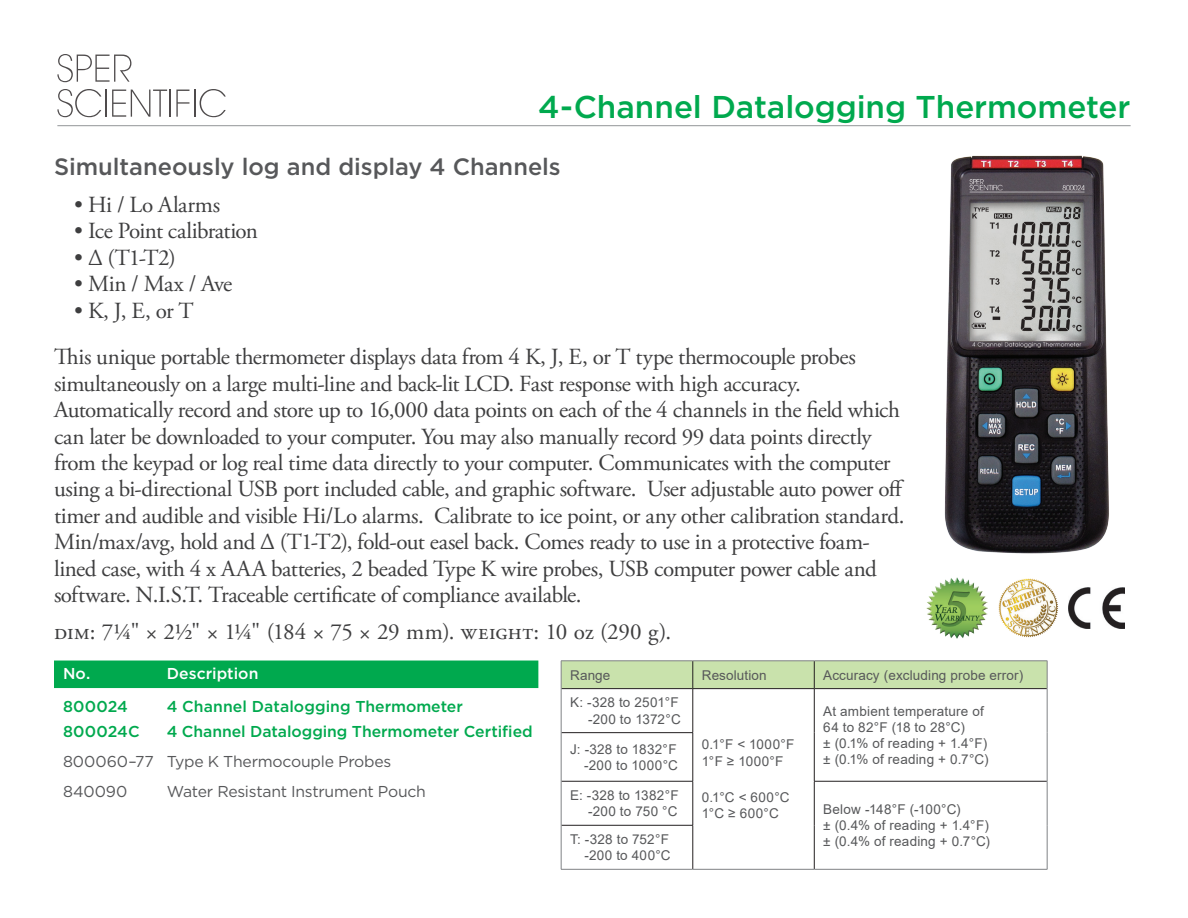
<style>
.page{position:relative;width:1188px;height:918px;background:#fff}
.page>*{position:absolute;margin:0;border:0;box-sizing:border-box;transform-origin:0 0}
.E__Item_Headline_GRE{font:500 31.5px "Gotham";letter-spacing:-.005em;color:#00a94e}
.E__Item_Subhead{font:500 23.7px "Gotham";color:#57585a}
.E__Item_Body_Text{font:23.1px/26.4px "Adobe Garamond Pro";letter-spacing:-.025em;color:#3e3e3f}
.E__Item_Body_Text-2{font:23.1px "Adobe Garamond Pro";color:#3e3e3f}
.E__SKU_List_BOLD_GRE{font:500 15.75px "Gotham";color:#00a94e}
.E__SKU_List_REGULAR{font:15.75px "Gotham";letter-spacing:-.015em;color:#57585a}
.E__SKU_List_BOLD_WHI{font:500 15.75px "Gotham";letter-spacing:.005em;color:#fff}
.Tab_Text{font:13.5px/16.2px "Arial";letter-spacing:.01em;color:#57585a}
.Tab_Text-2{font:13.5px "Arial";letter-spacing:.03em;color:#57585a}
</style>
<div class="page">
<img style="left:1068px;top:588px;width:57px;height:40px">
<img style="left:927px;top:577px;width:60px;height:61px">
<img style="left:998px;top:578px;width:60px;height:60px">
<hr style="left:693px;top:689px;width:1px;height:43px;background:#231f20">
<hr style="left:814px;top:689px;width:1px;height:44px;background:#231f20">
<hr style="left:814px;top:733px;width:1px;height:48px;background:#231f20">
<hr style="left:561px;top:732px;width:132px;height:1px;background:#231f20">
<hr style="left:693px;top:733px;width:1px;height:48px;background:#231f20">
<hr style="left:561px;top:781px;width:132px;height:1px;background:#231f20">
<hr style="left:693px;top:782px;width:1px;height:43px;background:#231f20">
<hr style="left:814px;top:781px;width:233px;height:1px;background:#231f20">
<hr style="left:814px;top:782px;width:1px;height:43px;background:#231f20">
<hr style="left:814px;top:825px;width:1px;height:44px;background:#231f20">
<hr style="left:561px;top:825px;width:132px;height:1px;background:#231f20">
<hr style="left:693px;top:826px;width:1px;height:43px;background:#231f20">
<svg style="left:561px;top:661px;width:487px;height:28px;background:#c2d9a6"></svg>
<hr style="left:561px;top:689px;width:1px;height:44px;background:#808285">
<hr style="left:693px;top:869px;width:121px;height:1px;background:#808285">
<hr style="left:1047px;top:689px;width:1px;height:44px;background:#808285">
<hr style="left:1047px;top:733px;width:1px;height:48px;background:#808285">
<hr style="left:561px;top:733px;width:1px;height:48px;background:#808285">
<hr style="left:561px;top:781px;width:1px;height:44px;background:#808285">
<hr style="left:1047px;top:781px;width:1px;height:44px;background:#808285">
<hr style="left:1047px;top:825px;width:1px;height:44px;background:#808285">
<hr style="left:814px;top:869px;width:233px;height:1px;background:#808285">
<hr style="left:561px;top:825px;width:1px;height:44px;background:#808285">
<hr style="left:561px;top:869px;width:132px;height:1px;background:#808285">
<div style="left:54px;top:661px;width:484px;height:27px;background:#00a94e"></div>
<img style="left:944px;top:155px;width:165px;height:399px">
<svg style="left:57px;top:54px;width:74px;height:28px"></svg>
<svg style="left:57px;top:89px;width:44px;height:28px"></svg>
<hr style="left:105px;top:90px;width:2px;height:27px;background:#231f20">
<svg style="left:112px;top:90px;width:77px;height:27px"></svg>
<hr style="left:194px;top:90px;width:2px;height:27px;background:#231f20">
<svg style="left:200px;top:89px;width:26px;height:28px"></svg>
<hr style="left:57px;top:125px;width:1074px;height:1px;background:#939598">
<p class="E__Item_Headline_GRE" style="left:538px;top:86px;width:594px">4-Channel Datalogging Thermometer</p>
<p class="E__Item_Subhead" style="left:54px;top:151px;width:508px">Simultaneously log and display 4 Channels</p>
<p class="E__Item_Body_Text" style="left:74px;top:192px;width:147px">• Hi / Lo Alarms</p>
<p class="E__Item_Body_Text" style="left:74px;top:219px;width:185px">• Ice Point calibration</p>
<p class="E__Item_Body_Text" style="left:74px;top:245px;width:103px">• Δ (T1-T2)</p>
<p class="E__Item_Body_Text" style="left:74px;top:271px;width:160px">• Min / Max / Ave</p>
<p class="E__Item_Body_Text" style="left:74px;top:298px;width:121px">• K, J, E, or T</p>
<p class="E__Item_Body_Text" style="left:54px;top:345px;width:852px">This unique portable thermometer displays data from 4 K, J, E, or T type thermocouple probes simultaneously on a large multi-line and back-lit LCD. Fast response with high accuracy.<br>Automatically record and store up to 16,000 data points on each of the 4 channels in the field which can later be downloaded to your computer. You may also manually record 99 data points directly from the keypad or log real time data directly to your computer. Communicates with the computer using a bi-directional USB port included cable, and graphic software. User adjustable auto power off timer and audible and visible Hi/Lo alarms. Calibrate to ice point, or any other calibration standard.<br>Min/max/avg, hold and Δ (T1-T2), fold-out easel back. Comes ready to use in a protective foam&shy;lined case, with 4 x AAA batteries, 2 beaded Type K wire probes, USB computer power cable and software. N.I.S.T. Traceable certificate of compliance available.</p>
<p class="E__Item_Body_Text-2" style="left:54px;top:618px;width:619px">dim: 7¼" × 2½" × 1¼" (184 × 75 × 29 mm). weight: 10 oz (290 g).</p>
<p class="E__SKU_List_BOLD_WHI" style="left:63px;top:664px;width:29px">No.</p>
<p class="E__SKU_List_BOLD_WHI" style="left:167px;top:664px;width:93px">Description</p>
<p class="E__SKU_List_BOLD_GRE" style="left:63px;top:696px;width:66px">800024</p>
<p class="E__SKU_List_BOLD_GRE" style="left:167px;top:696px;width:298px">4 Channel Datalogging Thermometer</p>
<p class="E__SKU_List_BOLD_GRE" style="left:63px;top:721px;width:78px">800024C</p>
<p class="E__SKU_List_BOLD_GRE" style="left:167px;top:721px;width:368px">4 Channel Datalogging Thermometer Certified</p>
<p class="E__SKU_List_REGULAR" style="left:63px;top:751px;width:92px">800060–77</p>
<p class="E__SKU_List_REGULAR" style="left:167px;top:751px;width:226px">Type K Thermocouple Probes</p>
<p class="E__SKU_List_REGULAR" style="left:63px;top:782px;width:66px">840090</p>
<p class="E__SKU_List_REGULAR" style="left:167px;top:782px;width:261px">Water Resistant Instrument Pouch</p>
<p class="Tab_Text" style="left:570px;top:667px;width:42px">Range</p>
<p class="Tab_Text" style="left:702px;top:667px;width:66px">Resolution</p>
<p class="Tab_Text" style="left:823px;top:667px;width:201px">Accuracy (excluding probe error)</p>
<p class="Tab_Text" style="left:570px;top:695px;width:110px">K: -328 to 2501°F</p>
<p class="Tab_Text" style="left:588px;top:711px;width:94px">-200 to 1372°C</p>
<p class="Tab_Text" style="left:702px;top:737px;width:94px">0.1°F &lt; 1000°F</p>
<p class="Tab_Text" style="left:702px;top:753px;width:83px">1°F ≥ 1000°F</p>
<p class="Tab_Text" style="left:702px;top:789px;width:89px">0.1°C &lt; 600°C</p>
<p class="Tab_Text" style="left:702px;top:805px;width:79px">1°C ≥ 600°C</p>
<p class="Tab_Text" style="left:823px;top:703px;width:162px">At ambient temperature of<br>64 to 82°F (18 to 28°C)</p>
<p class="Tab_Text" style="left:823px;top:735px;width:166px">± (0.1% of reading + 1.4°F)</p>
<p class="Tab_Text" style="left:823px;top:751px;width:167px">± (0.1% of reading + 0.7°C)</p>
<p class="Tab_Text" style="left:570px;top:741px;width:108px">J: -328 to 1832°F</p>
<p class="Tab_Text-2" style="left:584px;top:756px;width:95px">-200 to 1000°C</p>
<p class="Tab_Text" style="left:570px;top:787px;width:110px">E: -328 to 1382°F</p>
<p class="Tab_Text" style="left:588px;top:803px;width:91px">-200 to 750 °C</p>
<p class="Tab_Text" style="left:823px;top:801px;width:139px">Below -148°F (-100°C)</p>
<p class="Tab_Text" style="left:823px;top:817px;width:167px">± (0.4% of reading + 1.4°F)</p>
<p class="Tab_Text" style="left:570px;top:831px;width:100px">T: -328 to 752°F</p>
<p class="Tab_Text" style="left:823px;top:833px;width:168px">± (0.4% of reading + 0.7°C)</p>
<p class="Tab_Text" style="left:584px;top:847px;width:88px">-200 to 400°C</p>
</div>
